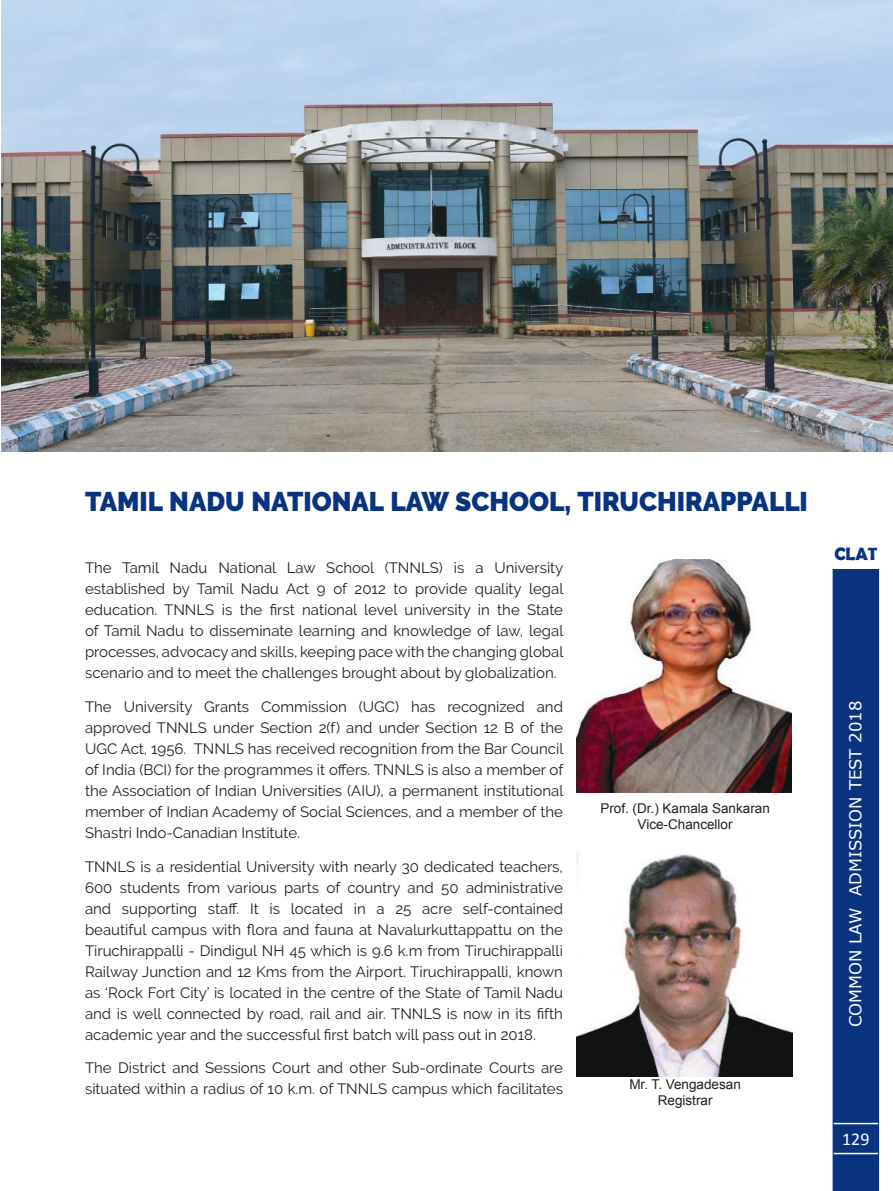
<style>
.page{position:relative;width:893px;height:1191px;background:#fff}
.page>*{position:absolute;margin:0;border:0;box-sizing:border-box;transform-origin:0 0}
.t1{font:900 27px "Raleway";color:#07337f}
.t2{font:700 18px "Berlin Sans FB Demi";color:#07337f}
.t3{font:18px "Calibri";color:#fff}
.t4{font:16.5px "MS Reference Sans Serif";color:#fff}
.t5{font:15px/21px "Raleway";color:#241f1f;text-align:justify}
.t6{font:13.5px/16.2px "Arial";color:#241f1f;text-align:center}
</style>
<div class="page">
<div style="left:832px;top:569px;width:48px;height:622px;background:#07337f"></div>
<hr style="left:834px;top:1122px;width:44px;height:2px;background:#fff">
<hr style="left:834px;top:1152px;width:44px;height:2px;background:#fff">
<img style="left:2px;top:0;width:891px;height:451px">
<img style="left:577px;top:559px;width:215px;height:234px">
<img style="left:576px;top:852px;width:217px;height:224px">
<h1 class="t1" style="left:85px;top:486px;width:724px">TAMIL NADU NATIONAL LAW SCHOOL, TIRUCHIRAPPALLI</h1>
<p class="t5" style="left:85px;top:557px;width:480px">The Tamil Nadu National Law School (TNNLS) is a University established by Tamil Nadu Act 9 of 2012 to provide quality legal education. TNNLS is the first national level university in the State of Tamil Nadu to disseminate learning and knowledge of law, legal processes, advocacy and skills, keeping pace with the changing global scenario and to meet the challenges brought about by globalization.</p>
<p class="t5" style="left:85px;top:696px;width:480px">The University Grants Commission (UGC) has recognized and approved TNNLS under Section 2(f) and under Section 12 B of the UGC Act, 1956. TNNLS has received recognition from the Bar Council of India (BCI) for the programmes it offers. TNNLS is also a member of the Association of Indian Universities (AIU), a permanent institutional member of Indian Academy of Social Sciences, and a member of the Shastri Indo-Canadian Institute.</p>
<p class="t5" style="left:85px;top:855px;width:479px">TNNLS is a residential University with nearly 30 dedicated teachers, 600 students from various parts of country and 50 administrative and supporting staff. It is located in a 25 acre self-contained beautiful campus with flora and fauna at Navalurkuttappattu on the Tiruchirappalli - Dindigul NH 45 which is 9.6 k.m from Tiruchirappalli Railway Junction and 12 Kms from the Airport. Tiruchirappalli, known as ‘Rock Fort City’ is located in the centre of the State of Tamil Nadu and is well connected by road, rail and air. TNNLS is now in its fifth academic year and the successful first batch will pass out in 2018.</p>
<p class="t5" style="left:85px;top:1057px;width:479px">The District and Sessions Court and other Sub-ordinate Courts are situated within a radius of 10 k.m. of TNNLS campus which facilitates</p>
<p class="t6" style="left:600px;top:800px;width:171px">Prof. (Dr.) Kamala Sankaran<br>Vice-Chancellor</p>
<p class="t6" style="left:629px;top:1076px;width:113px">Mr. T. Vengadesan<br>Registrar</p>
<p class="t2" style="left:834px;top:543px;width:45px">CLAT</p>
<p class="t4" style="left:845px;top:1027px;width:328px;rotate:-90deg">COMMON LAW ADMISSION TEST 2018</p>
<p class="t3" style="left:842px;top:1128px;width:29px">129</p>
</div>
